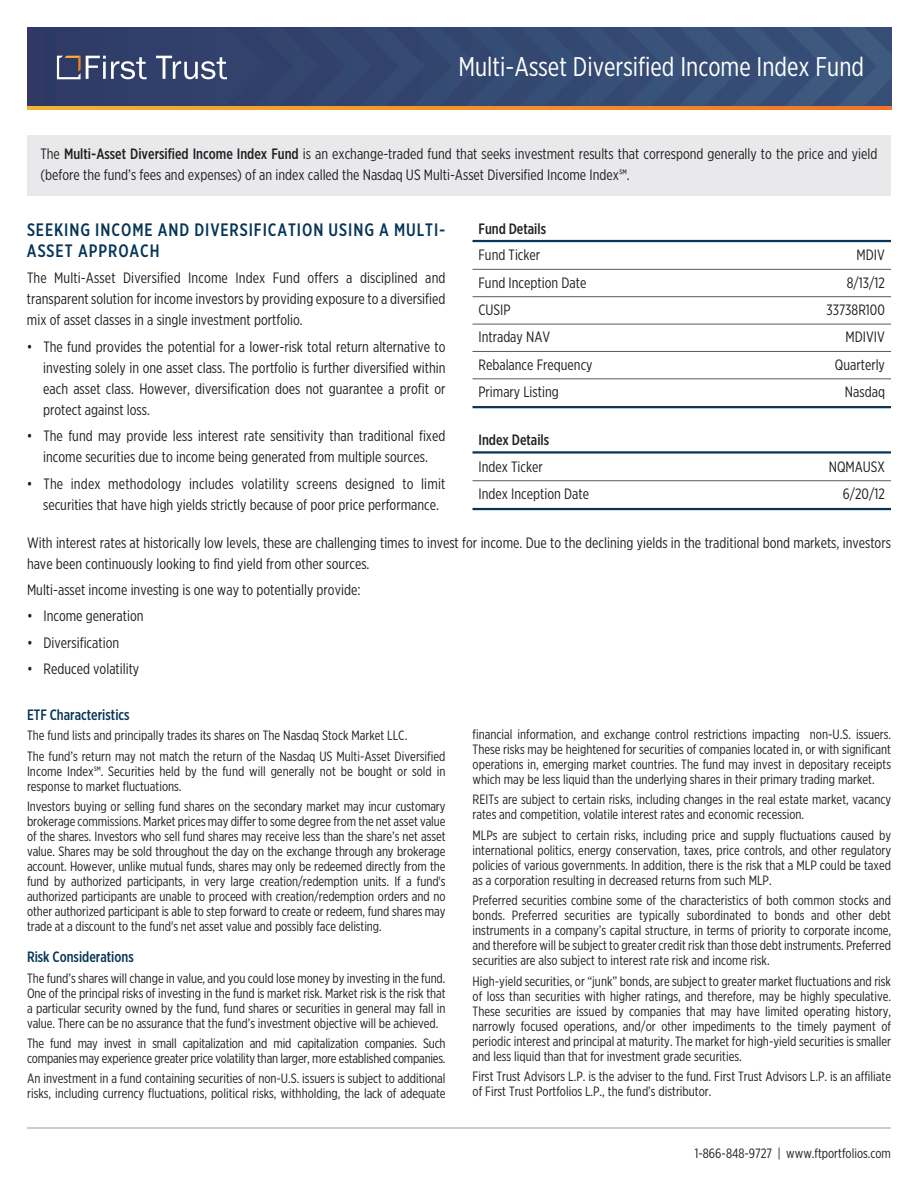
<style>
.page{position:relative;width:918px;height:1188px;background:#fff}
.page>*{position:absolute;margin:0;border:0;box-sizing:border-box;transform-origin:0 0}
.t1{font:27px "Gotham X Narrow";color:#fff}
.t2{font:500 18px/21px "Gotham X Narrow";letter-spacing:.05em;color:#063557}
.t3{font:15px/21px "Gotham X Narrow";color:#231f20}
.t4{font:500 15px "Gotham X Narrow";color:#063557}
.t5{font:500 15px "Gotham X Narrow";color:#231f20}
.t6{font:13.5px/15px "Gotham X Narrow";color:#231f20}
.s1{font-weight:500}
</style>
<div class="page">
<div style="left:27px;top:135px;width:864px;height:61px;background:#e9e9eb"></div>
<img style="left:27px;top:27px;width:864px;height:80px">
<hr style="left:27px;top:1127px;width:864px;height:2px;background:#bcbdc0">
<svg style="left:156px;top:56px;width:71px;height:23px"></svg>
<svg style="left:57px;top:56px;width:90px;height:23px"></svg>
<svg style="left:27px;top:107px;width:864px;height:2px;background:#f29329"></svg>
<hr style="left:472px;top:240px;width:419px;height:2px;background:#063557">
<hr style="left:472px;top:269px;width:419px;height:1px;background:#565963">
<hr style="left:472px;top:296px;width:419px;height:1px;background:#565963">
<hr style="left:472px;top:324px;width:419px;height:1px;background:#565963">
<hr style="left:472px;top:351px;width:419px;height:1px;background:#565963">
<hr style="left:472px;top:379px;width:419px;height:1px;background:#565963">
<hr style="left:472px;top:406px;width:419px;height:2px;background:#063557">
<hr style="left:472px;top:451px;width:419px;height:3px;background:#063557">
<hr style="left:472px;top:480px;width:419px;height:1px;background:#565963">
<hr style="left:472px;top:508px;width:419px;height:2px;background:#063557">
<h1 class="t1" style="left:459px;top:57px;width:407px">Multi-Asset Diversified Income Index Fund</h1>
<p class="t3" style="left:40px;top:144px;width:839px">The <span class="s1">Multi-Asset Diversified Income Index Fund</span> is an exchange-traded fund that seeks investment results that correspond generally to the price and yield (before the fund’s fees and expenses) of an index called the Nasdaq US Multi-Asset Diversified Income Index℠.</p>
<p class="t5" style="left:479px;top:223px;width:69px">Fund Details</p>
<p class="t3" style="left:479px;top:245px;width:63px">Fund Ticker</p>
<p class="t3" style="left:857px;top:245px;width:30px">MDIV</p>
<p class="t3" style="left:479px;top:273px;width:109px">Fund Inception Date</p>
<p class="t3" style="left:847px;top:273px;width:40px">8/13/12</p>
<p class="t3" style="left:479px;top:300px;width:34px">CUSIP</p>
<p class="t3" style="left:826px;top:300px;width:60px">33738R100</p>
<p class="t3" style="left:479px;top:328px;width:73px">Intraday NAV</p>
<p class="t3" style="left:846px;top:328px;width:41px">MDIVIV</p>
<p class="t3" style="left:479px;top:355px;width:116px">Rebalance Frequency</p>
<p class="t3" style="left:835px;top:355px;width:52px">Quarterly</p>
<p class="t3" style="left:479px;top:382px;width:82px">Primary Listing</p>
<p class="t3" style="left:845px;top:382px;width:42px">Nasdaq</p>
<p class="t5" style="left:479px;top:435px;width:72px">Index Details</p>
<p class="t3" style="left:479px;top:457px;width:66px">Index Ticker</p>
<p class="t3" style="left:829px;top:457px;width:58px">NQMAUSX</p>
<p class="t3" style="left:479px;top:484px;width:112px">Index Inception Date</p>
<p class="t3" style="left:843px;top:484px;width:44px">6/20/12</p>
<h2 class="t2" style="left:27px;top:221px;width:420px">SEEKING INCOME AND DIVERSIFICATION USING A MULTI-<br>ASSET APPROACH</h2>
<p class="t3" style="left:27px;top:269px;width:420px;text-align:justify">The Multi-Asset Diversified Income Index Fund offers a disciplined and transparent solution for income investors by providing exposure to a diversified mix of asset classes in a single investment portfolio.</p>
<p class="t3" style="left:43px;top:337px;width:404px;text-align:justify;text-indent:-16px">• The fund provides the potential for a lower-risk total return alternative to investing solely in one asset class. The portfolio is further diversified within each asset class. However, diversification does not guarantee a profit or protect against loss.</p>
<p class="t3" style="left:27px;top:427px;width:420px;text-align:center">• The fund may provide less interest rate sensitivity than traditional fixed income securities due to income being generated from multiple sources.</p>
<p class="t3" style="left:43px;top:474px;width:404px;text-indent:-16px">• The index methodology includes volatility screens designed to limit securities that have high yields strictly because of poor price performance.</p>
<p class="t3" style="left:27px;top:533px;width:865px">With interest rates at historically low levels, these are challenging times to invest for income. Due to the declining yields in the traditional bond markets, investors have been continuously looking to find yield from other sources.</p>
<p class="t3" style="left:27px;top:580px;width:335px">Multi-asset income investing is one way to potentially provide:</p>
<p class="t3" style="left:27px;top:607px;width:118px">• Income generation</p>
<p class="t3" style="left:27px;top:633px;width:94px">• Diversification</p>
<p class="t3" style="left:27px;top:660px;width:114px">• Reduced volatility</p>
<p class="t4" style="left:27px;top:709px;width:104px">ETF Characteristics</p>
<p class="t6" style="left:27px;top:726px;width:420px;line-height:20.4px">The fund lists and principally trades its shares on The Nasdaq Stock Market LLC.<br>The fund’s return may not match the return of the Nasdaq US Multi-Asset Diversified</p>
<p class="t6" style="left:27px;top:764px;width:420px">Income Index℠. Securities held by the fund will generally not be bought or sold in response to market fluctuations.</p>
<p class="t6" style="left:27px;top:800px;width:420px;text-align:justify">Investors buying or selling fund shares on the secondary market may incur customary brokerage commissions. Market prices may differ to some degree from the net asset value of the shares. Investors who sell fund shares may receive less than the share’s net asset value. Shares may be sold throughout the day on the exchange through any brokerage account. However, unlike mutual funds, shares may only be redeemed directly from the fund by authorized participants, in very large creation/redemption units. If a fund's authorized participants are unable to proceed with creation/redemption orders and no other authorized participant is able to step forward to create or redeem, fund shares may trade at a discount to the fund's net asset value and possibly face delisting.</p>
<p class="t4" style="left:27px;top:952px;width:108px">Risk Considerations</p>
<p class="t6" style="left:27px;top:971px;width:420px;text-align:justify">The fund’s shares will change in value, and you could lose money by investing in the fund.<br>One of the principal risks of investing in the fund is market risk. Market risk is the risk that a particular security owned by the fund, fund shares or securities in general may fall in value. There can be no assurance that the fund’s investment objective will be achieved.</p>
<p class="t6" style="left:27px;top:1037px;width:420px">The fund may invest in small capitalization and mid capitalization companies. Such companies may experience greater price volatility than larger, more established companies.</p>
<p class="t6" style="left:27px;top:1072px;width:420px">An investment in a fund containing securities of non-U.S. issuers is subject to additional risks, including currency fluctuations, political risks, withholding, the lack of adequate</p>
<p class="t6" style="left:473px;top:728px;width:420px;text-align:justify">financial information, and exchange control restrictions impacting non-U.S. issuers.<br>These risks may be heightened for securities of companies located in, or with significant operations in, emerging market countries. The fund may invest in depositary receipts which may be less liquid than the underlying shares in their primary trading market.</p>
<p class="t6" style="left:473px;top:793px;width:420px">REITs are subject to certain risks, including changes in the real estate market, vacancy rates and competition, volatile interest rates and economic recession.</p>
<p class="t6" style="left:473px;top:829px;width:420px;text-align:justify">MLPs are subject to certain risks, including price and supply fluctuations caused by international politics, energy conservation, taxes, price controls, and other regulatory policies of various governments. In addition, there is the risk that a MLP could be taxed as a corporation resulting in decreased returns from such MLP.</p>
<p class="t6" style="left:473px;top:894px;width:420px;text-align:justify">Preferred securities combine some of the characteristics of both common stocks and bonds. Preferred securities are typically subordinated to bonds and other debt instruments in a company’s capital structure, in terms of priority to corporate income, and therefore will be subject to greater credit risk than those debt instruments. Preferred securities are also subject to interest rate risk and income risk.</p>
<p class="t6" style="left:473px;top:974px;width:420px;text-align:justify">High-yield securities, or “junk” bonds, are subject to greater market fluctuations and risk of loss than securities with higher ratings, and therefore, may be highly speculative.<br>These securities are issued by companies that may have limited operating history, narrowly focused operations, and/or other impediments to the timely payment of periodic interest and principal at maturity. The market for high-yield securities is smaller and less liquid than that for investment grade securities.</p>
<p class="t6" style="left:473px;top:1070px;width:420px">First Trust Advisors L.P. is the adviser to the fund. First Trust Advisors L.P. is an affiliate of First Trust Portfolios L.P., the fund’s distributor.</p>
<p class="t6" style="left:695px;top:1147px;width:198px">1-866-848-9727 | www.ftportfolios.com</p>
</div>
